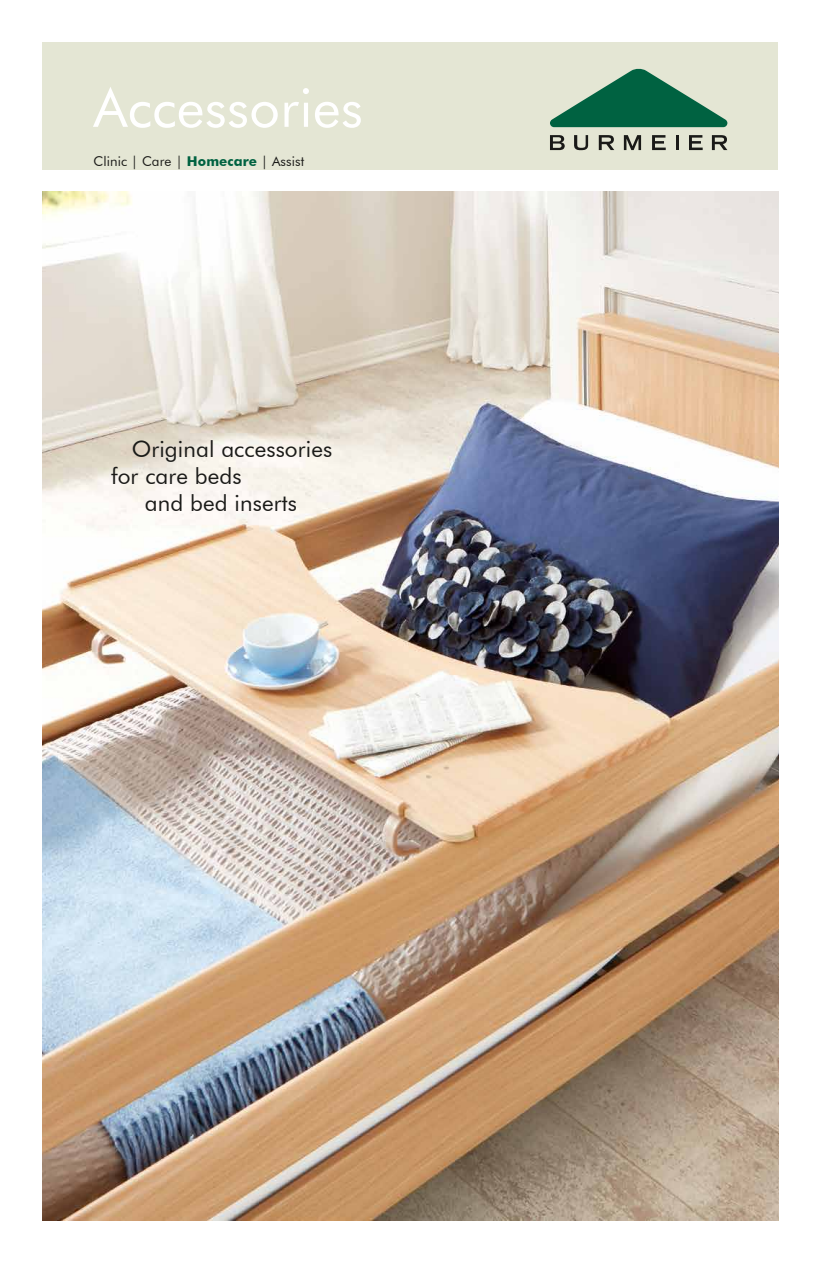
<style>
.page{position:relative;width:821px;height:1263px;background:#fff}
.page>*{position:absolute;margin:0;border:0;box-sizing:border-box;transform-origin:0 0}
.t1{font:54px "Futura BT";letter-spacing:.005em;color:#fff}
.t2{font:22.5px "Futura BT";letter-spacing:.005em;color:#1a1a18}
.t3{font:13.5px "Futura BT";letter-spacing:.005em;color:#1a1a18}
.s1{font-weight:700;color:#006241}
</style>
<div class="page">
<img style="left:43px;top:191px;width:735px;height:1029px">
<div style="left:43px;top:43px;width:735px;height:127px;background:#e4e6d4"></div>
<svg style="left:550px;top:69px;width:177px;height:58px"></svg>
<hr style="left:675px;top:135px;width:3px;height:15px;background:#1a1a18">
<svg style="left:624px;top:135px;width:17px;height:15px"></svg>
<svg style="left:652px;top:135px;width:13px;height:15px"></svg>
<svg style="left:689px;top:135px;width:13px;height:15px"></svg>
<svg style="left:712px;top:135px;width:15px;height:15px"></svg>
<svg style="left:599px;top:135px;width:15px;height:15px"></svg>
<svg style="left:550px;top:135px;width:14px;height:15px"></svg>
<svg style="left:574px;top:135px;width:14px;height:15px"></svg>
<h1 class="t1" style="left:94px;top:75px;width:271px">Accessories</h1>
<p class="t3" style="left:94px;top:153px;width:212px">Clinic | Care | <span class="s1">Homecare</span> | Assist</p>
<p class="t2" style="left:132px;top:436px;width:202px">Original accessories</p>
<p class="t2" style="left:111px;top:463px;width:132px">for care beds</p>
<p class="t2" style="left:145px;top:490px;width:153px">and bed inserts</p>
</div>
